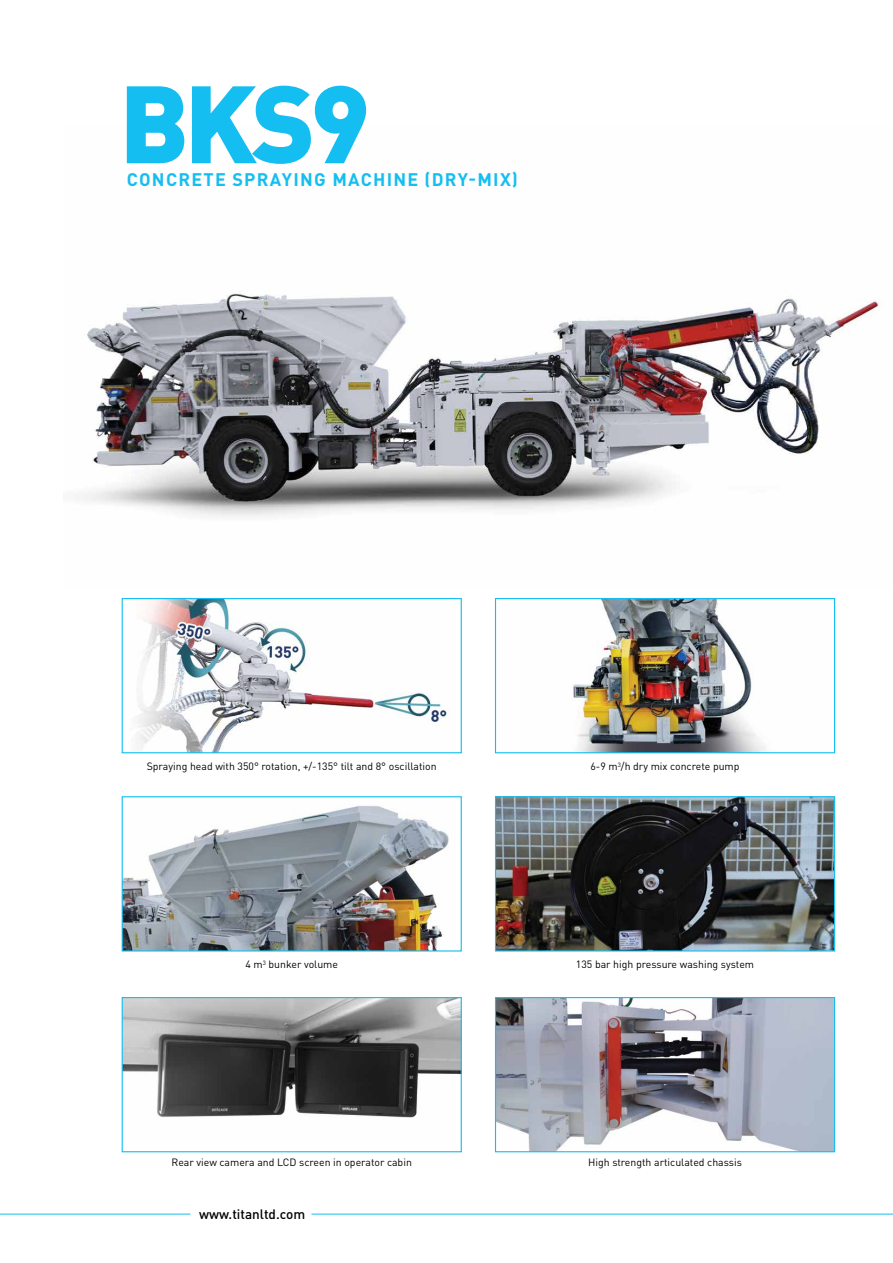
<style>
.page{position:relative;width:893px;height:1263px;background:#fff}
.page>*{position:absolute;margin:0;border:0;box-sizing:border-box;transform-origin:0 0}
.t1{font:900 108px "DI Nbek";color:#15bef0}
.t2{font:700 18px "DIN Pro";letter-spacing:.07em;color:#15bef0}
.t3{font:500 13.5px "DIN Pro";color:#000}
.t4{font:10.5px "DIN Pro";color:#000}
</style>
<div class="page">
<img style="left:497px;top:798px;width:336px;height:151px">
<div style="left:495px;top:796px;width:340px;height:155px;border:1px solid #15bef0"></div>
<img style="left:83px;top:293px;width:798px;height:223px">
<hr style="left:0;top:1214px;width:190px;height:1px;background:#15bef0">
<hr style="left:311px;top:1214px;width:582px;height:1px;background:#15bef0">
<img style="left:136px;top:600px;width:313px;height:151px">
<div style="left:122px;top:598px;width:340px;height:155px;border:1px solid #15bef0"></div>
<img style="left:573px;top:600px;width:193px;height:151px">
<div style="left:495px;top:598px;width:340px;height:155px;border:1px solid #15bef0"></div>
<img style="left:124px;top:806px;width:325px;height:143px">
<div style="left:122px;top:796px;width:340px;height:155px;border:1px solid #15bef0"></div>
<img style="left:124px;top:999px;width:336px;height:119px">
<div style="left:122px;top:997px;width:340px;height:155px;border:1px solid #15bef0"></div>
<img style="left:497px;top:999px;width:336px;height:151px">
<div style="left:495px;top:997px;width:340px;height:155px;border:1px solid #15bef0"></div>
<h1 class="t1" style="left:119px;top:52px;width:253px">BKS9</h1>
<h2 class="t2" style="left:127px;top:164px;width:393px">CONCRETE SPRAYING MACHINE (DRY-MIX)</h2>
<p class="t4" style="left:147px;top:759px;width:291px">Spraying head with 350° rotation, +/-135° tilt and 8° oscillation</p>
<p class="t4" style="left:590px;top:759px;width:151px">6-9 m<sup>3</sup>/h dry mix concrete pump</p>
<p class="t4" style="left:245px;top:957px;width:94px">4 m<sup>3</sup> bunker volume</p>
<p class="t4" style="left:576px;top:957px;width:180px">135 bar high pressure washing system</p>
<p class="t4" style="left:172px;top:1155px;width:242px">Rear view camera and LCD screen in operator cabin</p>
<p class="t4" style="left:588px;top:1155px;width:155px">High strength articulated chassis</p>
<p class="t3" style="left:199px;top:1203px;width:108px">www.titanltd.com</p>
</div>
